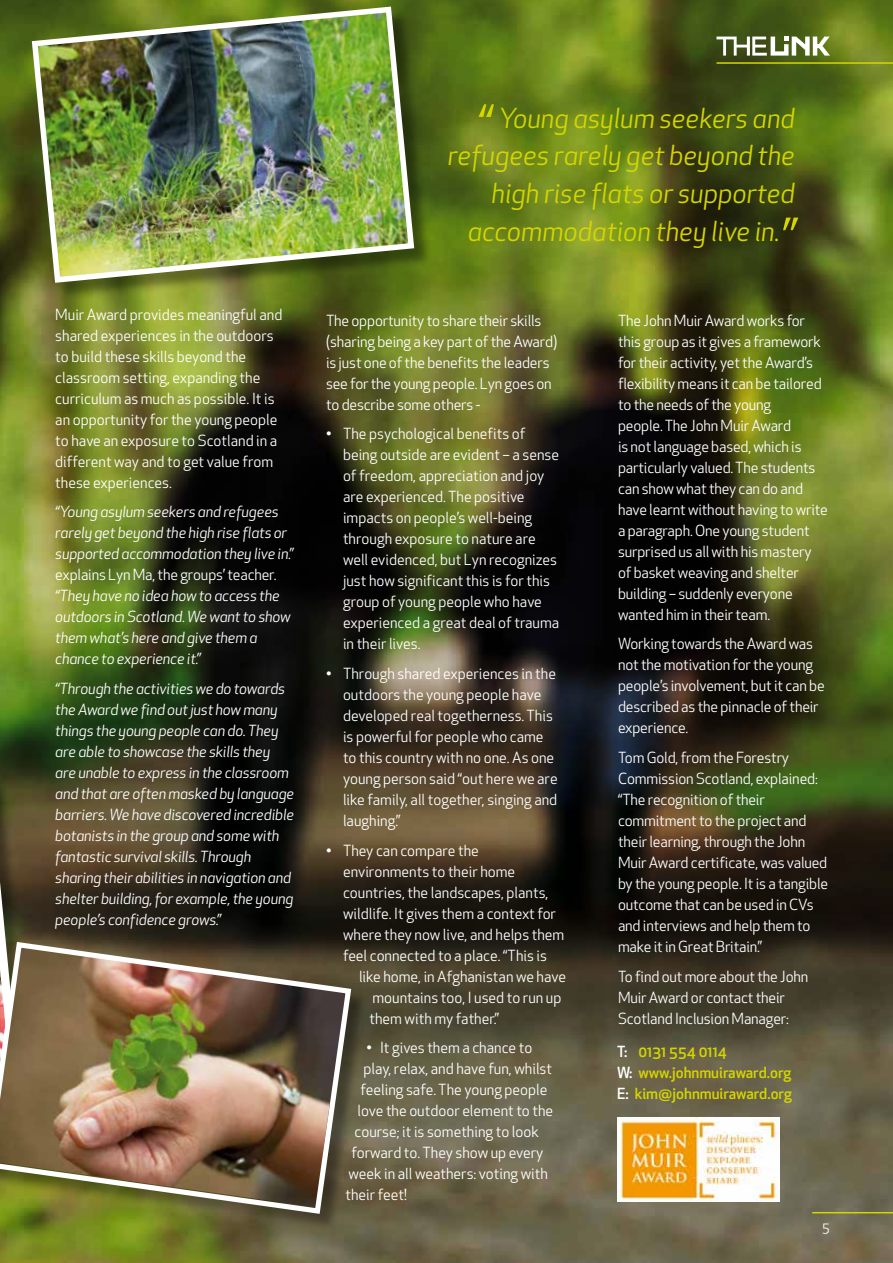
<style>
.page{position:relative;width:893px;height:1263px;background:#fff}
.page>*{position:absolute;margin:0;border:0;box-sizing:border-box;transform-origin:0 0}
.t1{font:italic 27px/37.8px "Apex New";color:#d4d600;text-align:right}
.t2{font:15px/21px "Apex New";letter-spacing:-.01em;color:#fff}
.t3{font:italic 15px/21px "Apex New";letter-spacing:-.01em;color:#fff}
.t4{font:500 15px/21px "Apex New";color:#d4d600}
.t5{font:13.5px "Apex New";color:#fff}
.s1{font-size:50.4px}
.s2{color:#fff}
</style>
<div class="page">
<img style="left:0;top:0;width:893px;height:1263px">
<div style="left:0;top:783px;width:43px;height:434px;background:#000;opacity:.4"></div>
<svg style="left:0;top:775px;width:30px;height:164px;background:#51482c"></svg>
<div style="left:35px;top:9px;width:398px;height:292px;background:#000;opacity:.4"></div>
<img style="left:29px;top:4px;width:388px;height:282px">
<div style="left:0;top:945px;width:369px;height:287px;background:#000;opacity:.4"></div>
<img style="left:0;top:939px;width:354px;height:278px">
<img style="left:617px;top:1117px;width:162px;height:84px">
<svg style="left:716px;top:37px;width:114px;height:19px"></svg>
<hr style="left:716px;top:62px;width:177px;height:2px;background:#d4d600">
<hr style="left:812px;top:1212px;width:81px;height:1px;background:#d4d600">
<p class="t2" style="left:55px;top:304px;width:229px">Muir Award provides meaningful and shared experiences in the outdoors to build these skills beyond the classroom setting, expanding the curriculum as much as possible. It is an opportunity for the young people to have an exposure to Scotland in a different way and to get value from these experiences.</p>
<p class="t3" style="left:55px;top:501px;width:239px">“Young asylum seekers and refugees rarely get beyond the high rise flats or supported accommodation they live in.”</p>
<p class="t2" style="left:55px;top:564px;width:223px">explains Lyn Ma, the groups’ teacher.</p>
<p class="t3" style="left:55px;top:585px;width:237px">“They have no idea how to access the outdoors in Scotland. We want to show them what’s here and give them a chance to experience it.”</p>
<p class="t3" style="left:55px;top:678px;width:240px">“Through the activities we do towards the Award we find out just how many things the young people can do. They are able to showcase the skills they are unable to express in the classroom and that are often masked by language barriers. We have discovered incredible botanists in the group and some with fantastic survival skills. Through sharing their abilities in navigation and shelter building, for example, the young people’s confidence grows.”</p>
<h1 class="t1" style="left:448px;top:99px;width:349px"><span class="s1">“</span> Young asylum seekers and refugees rarely get beyond the high rise flats or supported accommodation they live in.<span class="s1">”</span></h1>
<p class="t2" style="left:326px;top:310px;width:233px">The opportunity to share their skills (sharing being a key part of the Award) is just one of the benefits the leaders see for the young people. Lyn goes on to describe some others -</p>
<p class="t2" style="left:343px;top:423px;width:218px;text-indent:-17px">• The psychological benefits of being outside are evident – a sense of freedom, appreciation and joy are experienced. The positive impacts on people’s well-being through exposure to nature are well evidenced, but Lyn recognizes just how significant this is for this group of young people who have experienced a great deal of trauma in their lives.</p>
<p class="t2" style="left:343px;top:663px;width:216px;text-indent:-17px">• Through shared experiences in the outdoors the young people have developed real togetherness. This is powerful for people who came to this country with no one. As one young person said “out here we are like family, all together, singing and laughing.”</p>
<p class="t2" style="left:343px;top:839px;width:223px;text-indent:-17px">• They can compare the environments to their home countries, the landscapes, plants, wildlife. It gives them a context for where they now live, and helps them feel connected to a place. “This is</p>
<p class="t2" style="left:369px;top:965px;width:198px;text-indent:-10px">like home, in Afghanistan we have mountains too, I used to run up them with my father.”</p>
<p class="t2" style="left:366px;top:1037px;width:167px">• It gives them a chance to</p>
<p class="t2" style="left:363px;top:1058px;width:190px">play, relax, and have fun, whilst</p>
<p class="t2" style="left:360px;top:1079px;width:188px">feeling safe. The young people</p>
<p class="t2" style="left:357px;top:1100px;width:197px">love the outdoor element to the</p>
<p class="t2" style="left:354px;top:1121px;width:186px">course; it is something to look</p>
<p class="t2" style="left:351px;top:1142px;width:193px">forward to. They show up every</p>
<p class="t2" style="left:348px;top:1163px;width:201px">week in all weathers: voting with</p>
<p class="t2" style="left:345px;top:1184px;width:63px">their feet!</p>
<p class="t2" style="left:618px;top:310px;width:211px">The John Muir Award works for this group as it gives a framework for their activity, yet the Award’s flexibility means it can be tailored to the needs of the young<br>people. The John Muir Award<br>is not language based, which is particularly valued. The students can show what they can do and have learnt without having to write a paragraph. One young student surprised us all with his mastery of basket weaving and shelter building – suddenly everyone wanted him in their team.</p>
<p class="t2" style="left:618px;top:633px;width:208px">Working towards the Award was not the motivation for the young people’s involvement, but it can be described as the pinnacle of their experience.</p>
<p class="t2" style="left:618px;top:747px;width:212px">Tom Gold, from the Forestry<br>Commission Scotland, explained: “The recognition of their commitment to the project and their learning, through the John<br>Muir Award certificate, was valued by the young people. It is a tangible outcome that can be used in CVs and interviews and help them to make it in Great Britain.”</p>
<p class="t2" style="left:618px;top:965px;width:192px">To find out more about the John<br>Muir Award or contact their<br>Scotland Inclusion Manager:</p>
<p class="t4" style="left:617px;top:1041px;width:176px"><span class="s2">T:</span> 0131 554 0114<br><span class="s2">W:</span> www.johnmuiraward.org<br><span class="s2">E:</span> kim@johnmuiraward.org</p>
<p class="t5" style="left:822px;top:1218px;width:8px">5</p>
</div>
